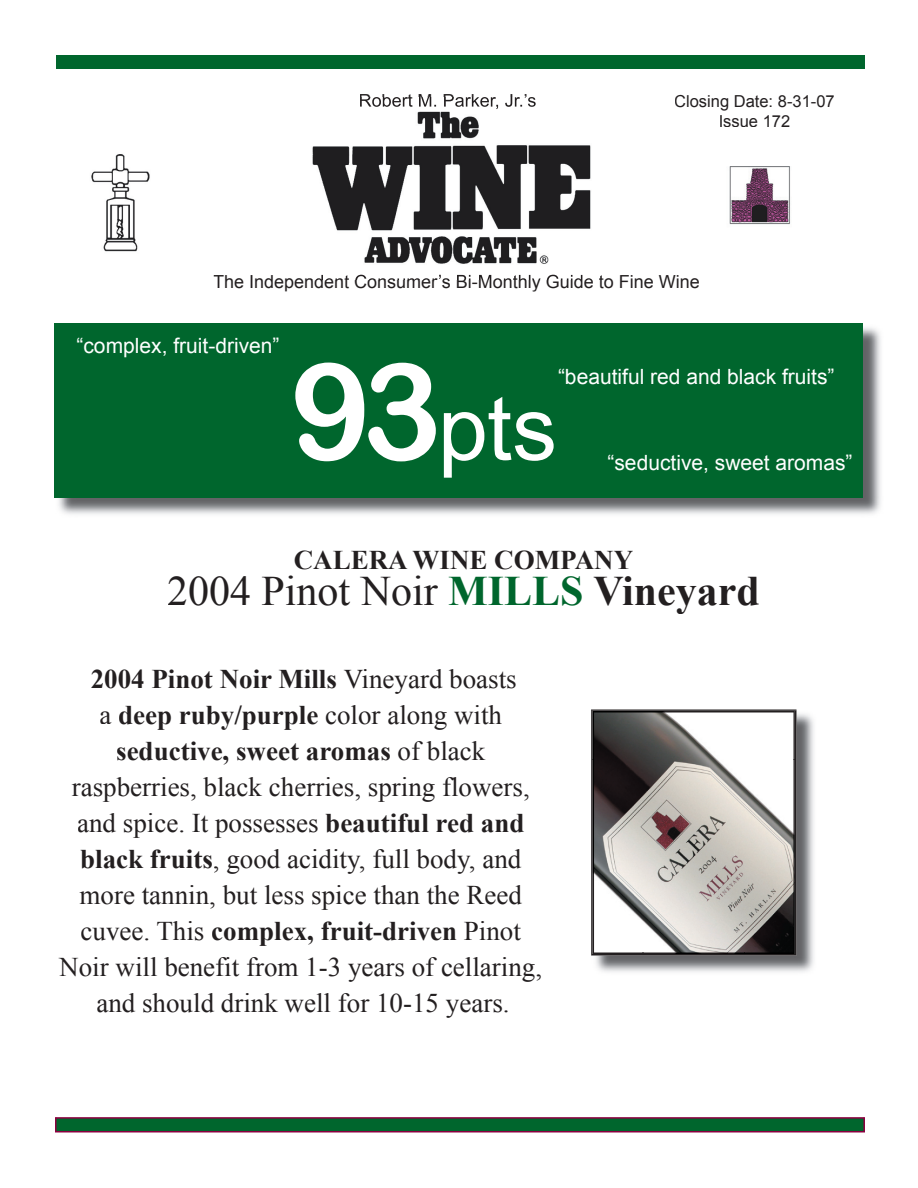
<style>
.page{position:relative;width:918px;height:1188px;background:#fff}
.page>*{position:absolute;margin:0;border:0;box-sizing:border-box;transform-origin:0 0}
.t1{font:90px "Arial";color:#fff}
.t2{font:42px "Times New Roman";color:#231f20}
.t3{font:27px/36px "Times New Roman";color:#231f20;text-align:center}
.t4{font:700 27px "Times New Roman";color:#231f20}
.t5{font:21px "Arial";color:#fff}
.t6{font:18px "Arial";color:#231f20}
.t7{font:16.5px/19.8px "Arial";color:#231f20;text-align:center}
.s1{font-family:"Arial Rounded MT Bold";font-size:135px}
.s2{font-weight:700;color:#00662d}
.s3{font-weight:700}
</style>
<div class="page">
<img style="left:55px;top:327px;width:826px;height:187px">
<div style="left:55px;top:323px;width:808px;height:174px;background:#00662d"></div>
<div style="left:56px;top:55px;width:809px;height:14px;background:#00662d"></div>
<img style="left:312px;top:111px;width:279px;height:164px">
<img style="left:360px;top:98px;width:176px;height:11px">
<img style="left:309px;top:275px;width:295px;height:5px">
<img style="left:91px;top:154px;width:59px;height:98px">
<img style="left:729px;top:167px;width:62px;height:58px">
<svg style="left:55px;top:1117px;width:810px;height:15px;background:#1a5632"></svg>
<img style="left:595px;top:710px;width:219px;height:262px">
<img style="left:592px;top:710px;width:204px;height:246px">
<img style="left:593px;top:711px;width:202px;height:49px">
<img style="left:593px;top:759px;width:50px;height:195px">
<img style="left:744px;top:759px;width:51px;height:195px">
<img style="left:643px;top:905px;width:101px;height:49px">
<p class="t7" style="left:674px;top:91px;width:162px">Closing Date: 8-31-07<br>Issue 172</p>
<p class="t6" style="left:213px;top:270px;width:488px">The Independent Consumer’s Bi-Monthly Guide to Fine Wine</p>
<p class="t5" style="left:76px;top:332px;width:205px">“complex, fruit-driven”</p>
<h1 class="t1" style="left:291px;top:369px;width:268px"><span class="s1">93</span>pts</h1>
<p class="t5" style="left:558px;top:363px;width:278px">“beautiful red and black fruits”</p>
<p class="t5" style="left:608px;top:449px;width:247px">“seductive, sweet aromas”</p>
<p class="t4" style="left:294px;top:541px;width:341px">CALERA WINE COMPANY</p>
<h2 class="t2" style="left:167px;top:562px;width:594px">2004 Pinot Noir <span class="s2">MILLS</span> <span class="s3">Vineyard</span></h2>
<p class="t3" style="left:59px;top:660px;width:484px"><span class="s3">2004 Pinot Noir Mills</span> Vineyard boasts<br>a <span class="s3">deep ruby/purple</span> color along with <span class="s3">seductive, sweet aromas</span> of black raspberries, black cherries, spring flowers, and spice. It possesses <span class="s3">beautiful red and black fruits</span>, good acidity, full body, and more tannin, but less spice than the Reed cuvee. This <span class="s3">complex, fruit-driven</span> Pinot Noir will benefit from 1-3 years of cellaring, and should drink well for 10-15 years.</p>
</div>
